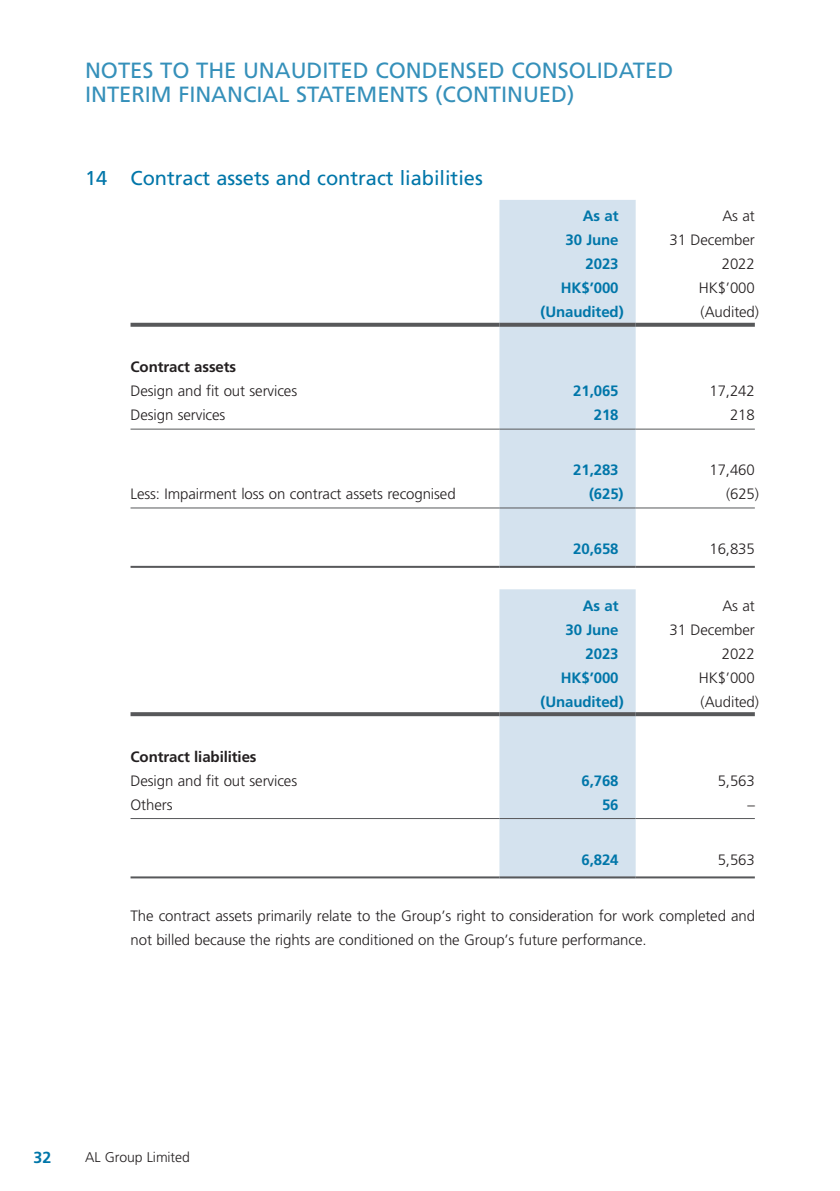
<style>
.page{position:relative;width:840px;height:1191px;background:#fff}
.page>*{position:absolute;margin:0;border:0;box-sizing:border-box;transform-origin:0 0}
.t1{font:22px/24px "Frutiger LT Std";color:#3590ba}
.t2{font:20px "Frutiger LT Std";color:#0076a9}
.t3{font:700 16px "Frutiger LT Std";color:#0076a9}
.t4{font:300 15px/24px "Frutiger LT Std";letter-spacing:-.005em;color:#231f20}
.t5{font:700 15px "Frutiger LT Std";letter-spacing:-.005em;color:#0076a9}
.t6{font:700 15px "Frutiger LT Std";letter-spacing:-.005em;color:#231f20}
.t7{font:300 14px "Frutiger LT Std";letter-spacing:-.005em;color:#231f20}
</style>
<div class="page">
<div style="left:499px;top:200px;width:136px;height:366px;background:#d4e2ee"></div>
<svg style="left:130px;top:323px;width:369px;height:4px"></svg>
<svg style="left:499px;top:323px;width:136px;height:4px"></svg>
<svg style="left:635px;top:323px;width:119px;height:4px"></svg>
<hr style="left:130px;top:428px;width:369px;height:1px;background:#57585a">
<hr style="left:499px;top:428px;width:136px;height:1px;background:#57585a">
<hr style="left:635px;top:428px;width:119px;height:1px;background:#57585a">
<hr style="left:130px;top:507px;width:369px;height:1px;background:#57585a">
<hr style="left:499px;top:507px;width:136px;height:1px;background:#57585a">
<hr style="left:635px;top:507px;width:119px;height:1px;background:#57585a">
<hr style="left:130px;top:566px;width:369px;height:2px;background:#57585a">
<hr style="left:499px;top:566px;width:136px;height:2px;background:#57585a">
<hr style="left:635px;top:566px;width:119px;height:2px;background:#57585a">
<div style="left:499px;top:589px;width:136px;height:287px;background:#d4e2ee"></div>
<svg style="left:130px;top:712px;width:369px;height:4px"></svg>
<svg style="left:499px;top:712px;width:136px;height:4px"></svg>
<svg style="left:635px;top:712px;width:119px;height:4px"></svg>
<hr style="left:130px;top:818px;width:369px;height:1px;background:#57585a">
<hr style="left:499px;top:818px;width:136px;height:1px;background:#57585a">
<hr style="left:635px;top:818px;width:119px;height:1px;background:#57585a">
<hr style="left:130px;top:876px;width:369px;height:2px;background:#57585a">
<hr style="left:499px;top:876px;width:136px;height:2px;background:#57585a">
<hr style="left:635px;top:876px;width:119px;height:2px;background:#57585a">
<h1 class="t1" style="left:85px;top:58px;width:589px">NOTES TO THE UNAUDITED CONDENSED CONSOLIDATED<br>INTERIM FINANCIAL STATEMENTS (CONTINUED)</h1>
<h2 class="t2" style="left:85px;top:166px;width:399px">14 Contract assets and contract liabilities</h2>
<p class="t5" style="left:582px;top:207px;width:37px">As at</p>
<p class="t4" style="left:722px;top:204px;width:34px">As at</p>
<p class="t5" style="left:565px;top:231px;width:55px">30 June</p>
<p class="t4" style="left:669px;top:228px;width:87px">31 December</p>
<p class="t5" style="left:585px;top:255px;width:35px">2023</p>
<p class="t4" style="left:721px;top:252px;width:35px">2022</p>
<p class="t5" style="left:560px;top:279px;width:59px">HK$’000</p>
<p class="t4" style="left:698px;top:276px;width:58px">HK$’000</p>
<p class="t5" style="left:540px;top:303px;width:85px">(Unaudited)</p>
<p class="t4" style="left:700px;top:300px;width:60px">(Audited)</p>
<p class="t6" style="left:130px;top:358px;width:107px">Contract assets</p>
<p class="t4" style="left:130px;top:379px;width:168px">Design and fit out services</p>
<p class="t5" style="left:573px;top:382px;width:47px">21,065</p>
<p class="t4" style="left:709px;top:379px;width:47px">17,242</p>
<p class="t4" style="left:130px;top:403px;width:96px">Design services</p>
<p class="t5" style="left:593px;top:406px;width:26px">218</p>
<p class="t4" style="left:729px;top:403px;width:26px">218</p>
<p class="t5" style="left:573px;top:461px;width:47px">21,283</p>
<p class="t4" style="left:709px;top:458px;width:47px">17,460</p>
<p class="t4" style="left:130px;top:482px;width:326px">Less: Impairment loss on contract assets recognised</p>
<p class="t5" style="left:588px;top:485px;width:36px">(625)</p>
<p class="t4" style="left:725px;top:482px;width:34px">(625)</p>
<p class="t5" style="left:573px;top:540px;width:47px">20,658</p>
<p class="t4" style="left:709px;top:537px;width:47px">16,835</p>
<p class="t5" style="left:582px;top:597px;width:37px">As at</p>
<p class="t4" style="left:722px;top:594px;width:34px">As at</p>
<p class="t5" style="left:565px;top:621px;width:55px">30 June</p>
<p class="t4" style="left:669px;top:618px;width:87px">31 December</p>
<p class="t5" style="left:585px;top:645px;width:35px">2023</p>
<p class="t4" style="left:721px;top:642px;width:35px">2022</p>
<p class="t5" style="left:560px;top:669px;width:59px">HK$’000</p>
<p class="t4" style="left:698px;top:666px;width:58px">HK$’000</p>
<p class="t5" style="left:540px;top:693px;width:85px">(Unaudited)</p>
<p class="t4" style="left:700px;top:690px;width:60px">(Audited)</p>
<p class="t6" style="left:130px;top:747px;width:127px">Contract liabilities</p>
<p class="t4" style="left:130px;top:768px;width:168px">Design and fit out services</p>
<p class="t5" style="left:581px;top:771px;width:39px">6,768</p>
<p class="t4" style="left:717px;top:768px;width:39px">5,563</p>
<p class="t4" style="left:130px;top:792px;width:43px">Others</p>
<p class="t5" style="left:601px;top:795px;width:18px">56</p>
<p class="t4" style="left:747px;top:792px;width:9px">–</p>
<p class="t5" style="left:581px;top:850px;width:39px">6,824</p>
<p class="t4" style="left:717px;top:847px;width:39px">5,563</p>
<p class="t4" style="left:130px;top:904px;width:625px">The contract assets primarily relate to the Group’s right to consideration for work completed and not billed because the rights are conditioned on the Group’s future performance.</p>
<p class="t3" style="left:34px;top:1147px;width:19px">32</p>
<p class="t7" style="left:85px;top:1148px;width:106px">AL Group Limited</p>
</div>
